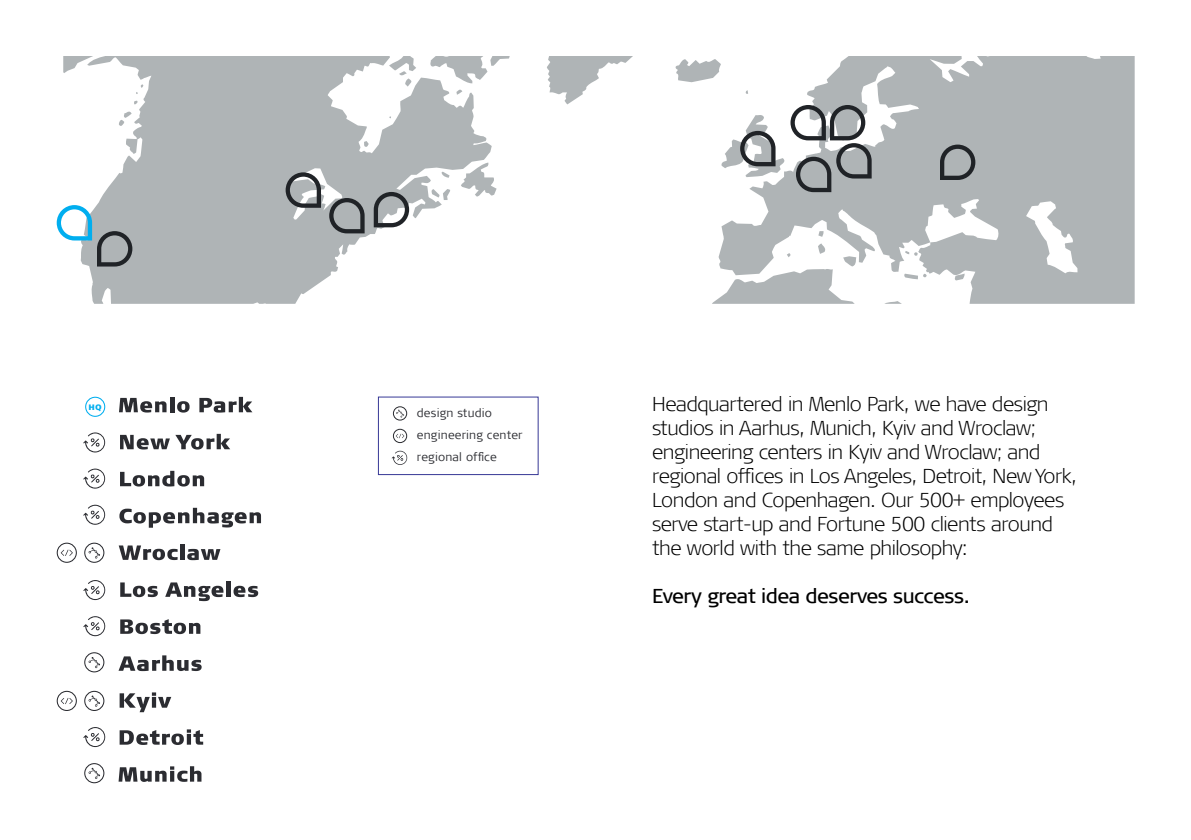
<style>
.page{position:relative;width:1191px;height:840px;background:#fff}
.page>*{position:absolute;margin:0;border:0;box-sizing:border-box;transform-origin:0 0}
.t1{font:300 expanded 20px/24px "Signa Offc Pro";letter-spacing:-.025em;color:#000}
.t2{font:20px "Signa Offc Pro";letter-spacing:-.025em;color:#000}
.t3{font:300 11.8px/22px "Signa Offc Pro";letter-spacing:.015em;color:#2b2c31}
.t4{font:900 expanded 7.8px "Signa Offc Pro";color:#00aeef}
</style>
<div class="page">
<svg style="left:492px;top:57px;width:18px;height:9px"></svg>
<svg style="left:492px;top:177px;width:4px;height:19px"></svg>
<svg style="left:718px;top:57px;width:416px;height:246px;fill:#afb4b6"></svg>
<svg style="left:63px;top:57px;width:429px;height:246px;fill:#afb4b6"></svg>
<svg style="left:547px;top:57px;width:174px;height:47px"></svg>
<svg style="left:940px;top:144px;width:35px;height:36px"></svg>
<svg style="left:374px;top:192px;width:35px;height:35px"></svg>
<svg style="left:790px;top:105px;width:81px;height:87px"></svg>
<svg style="left:721px;top:115px;width:63px;height:62px"></svg>
<svg style="left:329px;top:198px;width:35px;height:35px"></svg>
<svg style="left:286px;top:172px;width:35px;height:36px"></svg>
<svg style="left:57px;top:205px;width:75px;height:61px"></svg>
<svg style="left:119px;top:545px;width:59px;height:15px"></svg>
<hr style="left:180px;top:544px;width:4px;height:15px;background:#2b2c31">
<svg style="left:187px;top:548px;width:33px;height:12px"></svg>
<svg style="left:120px;top:582px;width:38px;height:14px"></svg>
<svg style="left:165px;top:582px;width:58px;height:18px"></svg>
<div style="left:226px;top:581px;width:5px;height:15px;background:#2b2c31"></div>
<svg style="left:233px;top:585px;width:25px;height:11px"></svg>
<svg style="left:120px;top:619px;width:80px;height:14px"></svg>
<svg style="left:119px;top:655px;width:83px;height:15px"></svg>
<div style="left:84px;top:652px;width:20px;height:20px;border:1px solid #2b2c31;border-radius:50%"></div>
<svg style="left:89px;top:657px;width:11px;height:10px"></svg>
<div style="left:84px;top:542px;width:20px;height:20px;border:1px solid #2b2c31;border-radius:50%"></div>
<svg style="left:89px;top:547px;width:11px;height:11px"></svg>
<svg style="left:61px;top:549px;width:12px;height:6px"></svg>
<div style="left:57px;top:542px;width:20px;height:20px;border:1px solid #2b2c31;border-radius:50%"></div>
<svg style="left:83px;top:616px;width:22px;height:19px"></svg>
<svg style="left:83px;top:580px;width:22px;height:19px"></svg>
<svg style="left:120px;top:692px;width:51px;height:19px"></svg>
<svg style="left:120px;top:729px;width:83px;height:15px"></svg>
<svg style="left:119px;top:766px;width:82px;height:15px"></svg>
<div style="left:84px;top:762px;width:20px;height:20px;border:1px solid #2b2c31;border-radius:50%"></div>
<svg style="left:89px;top:767px;width:11px;height:11px"></svg>
<div style="left:84px;top:690px;width:20px;height:20px;border:1px solid #2b2c31;border-radius:50%"></div>
<svg style="left:89px;top:695px;width:11px;height:11px"></svg>
<svg style="left:61px;top:698px;width:12px;height:5px"></svg>
<div style="left:57px;top:690px;width:20px;height:20px;border:1px solid #2b2c31;border-radius:50%"></div>
<svg style="left:83px;top:727px;width:22px;height:19px"></svg>
<svg style="left:119px;top:397px;width:47px;height:15px"></svg>
<hr style="left:170px;top:396px;width:4px;height:16px;background:#2b2c31">
<svg style="left:177px;top:401px;width:13px;height:11px"></svg>
<svg style="left:199px;top:396px;width:53px;height:16px"></svg>
<svg style="left:120px;top:433px;width:110px;height:16px"></svg>
<svg style="left:120px;top:470px;width:84px;height:16px"></svg>
<svg style="left:119px;top:507px;width:142px;height:20px"></svg>
<svg style="left:83px;top:432px;width:22px;height:20px"></svg>
<svg style="left:83px;top:468px;width:22px;height:20px"></svg>
<svg style="left:83px;top:504px;width:22px;height:20px"></svg>
<div style="left:85px;top:396px;width:20px;height:20px;border:1px solid #00aeef;border-radius:50%"></div>
<svg style="left:396px;top:433px;width:8px;height:5px"></svg>
<div style="left:393px;top:428px;width:14px;height:15px;border:1px solid #2b2c31;border-radius:50%"></div>
<div style="left:393px;top:406px;width:14px;height:14px;border:1px solid #2b2c31;border-radius:50%"></div>
<svg style="left:396px;top:409px;width:8px;height:8px"></svg>
<svg style="left:392px;top:450px;width:15px;height:14px"></svg>
<p class="t4" style="left:89px;top:401px;width:15px">HQ</p>
<p class="t3" style="left:417px;top:401px;width:107px">design studio engineering center regional office</p>
<p class="t1" style="left:652px;top:391px;width:426px">Headquartered in Menlo Park, we have design studios in Aarhus, Munich, Kyiv and Wroclaw; engineering centers in Kyiv and Wroclaw; and regional offices in Los Angeles, Detroit, New York, London and Copenhagen. Our 500+ employees serve start-up and Fortune 500 clients around the world with the same philosophy:</p>
<p class="t2" style="left:652px;top:582px;width:319px">Every great idea deserves success.</p>
</div>
